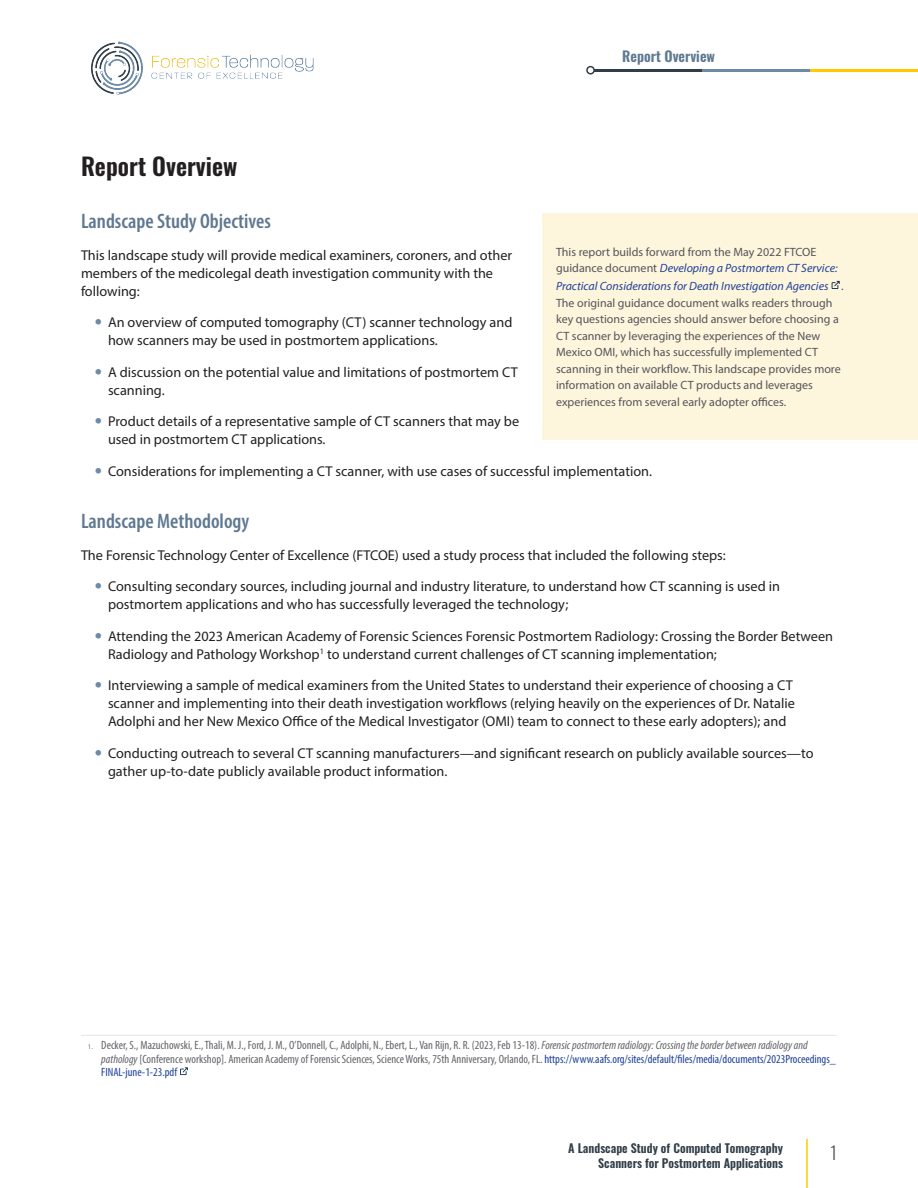
<style>
.page{position:relative;width:918px;height:1188px;background:#fff}
.page>*{position:absolute;margin:0;border:0;box-sizing:border-box;transform-origin:0 0}
.t1{font:600 24px "Oswald";color:#231f20}
.t2{font:600 condensed 21px "Myriad Pro";color:#5f7891}
.t3{font:300 18px "Oswald";color:#54555a}
.t4{font:14.25px/18px "Myriad Pro";color:#231f20}
.t5{font:600 14.25px "Oswald";color:#5f7891}
.t6{font:12px/16.5px "Myriad Pro";color:#54555a}
.t7{font:condensed 12px/13.5px "Myriad Pro";color:#64656a}
.t8{font:600 12px/14.4px "Oswald";color:#313e48;text-align:right}
.s1{font-style:italic;color:#1f419a}
.s2{font-stretch:normal;font-size:7.05px}
.s3{font-style:italic}
.s4{color:#1f419a}
</style>
<div class="page">
<img style="left:91px;top:41px;width:223px;height:54px">
<hr style="left:594px;top:69px;width:108px;height:2px;background:#313e48">
<hr style="left:702px;top:69px;width:108px;height:2px;background:#6d8aa7">
<hr style="left:810px;top:69px;width:108px;height:2px;background:#fecb00">
<div style="left:586px;top:66px;width:9px;height:9px;border:2px solid #313e48;border-radius:50%"></div>
<hr style="left:806px;top:1139px;width:2px;height:49px;background:#fecb00">
<div style="left:543px;top:213px;width:375px;height:227px;background:#fef5dd"></div>
<svg style="left:832px;top:281px;width:8px;height:8px"></svg>
<hr style="left:81px;top:1035px;width:756px;height:1px;background:#e5e6e7">
<svg style="left:180px;top:1067px;width:8px;height:8px"></svg>
<p class="t5" style="left:622px;top:49px;width:94px">Report Overview</p>
<h2 class="t1" style="left:81px;top:153px;width:158px">Report Overview</h2>
<h3 class="t2" style="left:81px;top:208px;width:191px">Landscape Study Objectives</h3>
<p class="t4" style="left:81px;top:246px;width:433px">This landscape study will provide medical examiners, coroners, and other members of the medicolegal death investigation community with the following:</p>
<p class="t4" style="left:108px;top:313px;width:406px">An overview of computed tomography (CT) scanner technology and how scanners may be used in postmortem applications.</p>
<p class="t4" style="left:108px;top:363px;width:411px">A discussion on the potential value and limitations of postmortem CT scanning.</p>
<p class="t4" style="left:108px;top:412px;width:413px">Product details of a representative sample of CT scanners that may be used in postmortem CT applications.</p>
<p class="t4" style="left:108px;top:462px;width:546px">Considerations for implementing a CT scanner, with use cases of successful implementation.</p>
<h3 class="t2" style="left:81px;top:508px;width:170px">Landscape Methodology</h3>
<p class="t4" style="left:81px;top:546px;width:646px">The Forensic Technology Center of Excellence (FTCOE) used a study process that included the following steps:</p>
<p class="t4" style="left:108px;top:577px;width:673px">Consulting secondary sources, including journal and industry literature, to understand how CT scanning is used in postmortem applications and who has successfully leveraged the technology;</p>
<p class="t4" style="left:108px;top:627px;width:727px">Attending the 2023 American Academy of Forensic Sciences Forensic Postmortem Radiology: Crossing the Border Between<br>Radiology and Pathology Workshop<sup>1</sup> to understand current challenges of CT scanning implementation;</p>
<p class="t4" style="left:108px;top:676px;width:688px">Interviewing a sample of medical examiners from the United States to understand their experience of choosing a CT scanner and implementing into their death investigation workflows (relying heavily on the experiences of Dr. Natalie<br>Adolphi and her New Mexico Office of the Medical Investigator (OMI) team to connect to these early adopters); and</p>
<p class="t4" style="left:108px;top:744px;width:707px">Conducting outreach to several CT scanning manufacturers—and significant research on publicly available sources—to gather up-to-date publicly available product information.</p>
<p class="t6" style="left:556px;top:243px;width:283px">This report builds forward from the May 2022 FTCOE guidance document <span class="s1">Developing a Postmortem CT Service:</span></p>
<p class="t6" style="left:556px;top:278px;width:289px"><span class="s1">Practical Considerations for Death Investigation Agencies</span> .<br>The original guidance document walks readers through key questions agencies should answer before choosing a CT scanner by leveraging the experiences of the New Mexico OMI, which has successfully implemented CT scanning in their workflow. This landscape provides more information on available CT products and leverages experiences from several early adopter offices.</p>
<p class="t7" style="left:101px;top:1038px;width:736px;text-indent:-14px"><span class="s2">1.</span> Decker, S., Mazuchowski, E., Thali, M. J., Ford, J. M., O’Donnell, C., Adolphi, N., Ebert, L., Van Rijn, R. R. (2023, Feb 13-18). <span class="s3">Forensic postmortem radiology: Crossing the border between radiology and pathology</span> [Conference workshop]. American Academy of Forensic Sciences, Science Works, 75th Anniversary, Orlando, FL. <span class="s4">https://www.aafs.org/sites/default/files/media/documents/2023Proceedings_<br>FINAL-june-1-23.pdf</span></p>
<p class="t8" style="left:568px;top:1142px;width:216px">A Landscape Study of Computed Tomography<br>Scanners for Postmortem Applications</p>
<p class="t3" style="left:830px;top:1137px;width:8px">1</p>
</div>
